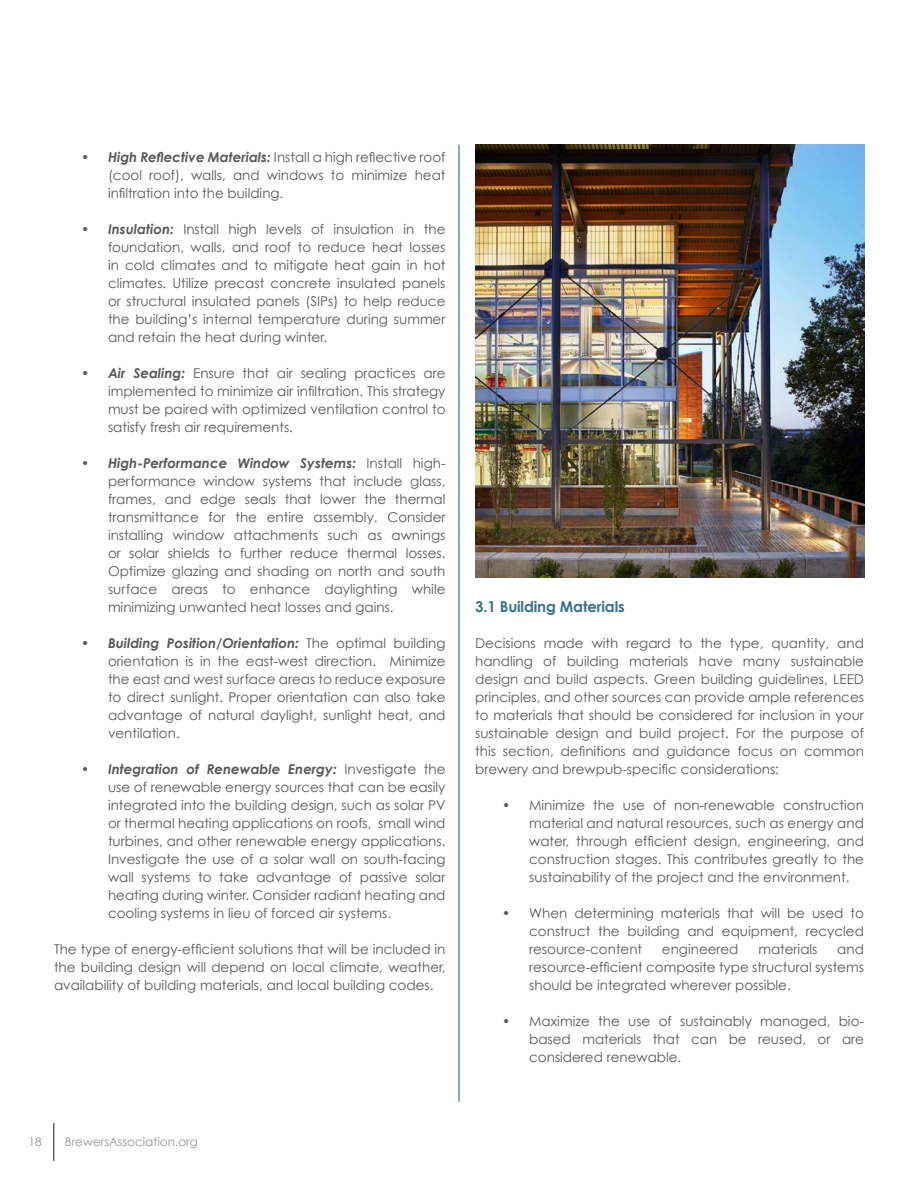
<style>
.page{position:relative;width:918px;height:1188px;background:#fff}
.page>*{position:absolute;margin:0;border:0;box-sizing:border-box;transform-origin:0 0}
.headers{font:700 15px "Century Gothic";letter-spacing:-.01em;color:#387291}
.text{font:13.5px/18px "Century Gothic";color:#57585a;text-align:justify}
.t1{font:12px "Century Gothic";color:#939598}
.s1{font-weight:700;font-style:italic}
</style>
<div class="page">
<hr style="left:54px;top:1123px;width:1px;height:38px;background:#231f20">
<hr style="left:459px;top:145px;width:1px;height:957px;background:#0c5c7b">
<img style="left:475px;top:145px;width:390px;height:433px">
<p class="text" style="left:108px;top:148px;width:339px;text-indent:-27px"><span class="s1">• High Reflective Materials:</span> Install a high reflective roof (cool roof), walls, and windows to minimize heat infiltration into the building.</p>
<p class="text" style="left:108px;top:220px;width:339px;text-indent:-27px"><span class="s1">• Insulation:</span> Install high levels of insulation in the foundation, walls, and roof to reduce heat losses in cold climates and to mitigate heat gain in hot climates. Utilize precast concrete insulated panels or structural insulated panels (SIPs) to help reduce the building’s internal temperature during summer and retain the heat during winter.</p>
<p class="text" style="left:108px;top:364px;width:339px;text-indent:-27px"><span class="s1">• Air Sealing:</span> Ensure that air sealing practices are implemented to minimize air infiltration. This strategy must be paired with optimized ventilation control to satisfy fresh air requirements.</p>
<p class="text" style="left:108px;top:454px;width:339px;text-indent:-27px"><span class="s1">• High-Performance Window Systems:</span> Install high&shy;performance window systems that include glass, frames, and edge seals that lower the thermal transmittance for the entire assembly. Consider installing window attachments such as awnings or solar shields to further reduce thermal losses.<br>Optimize glazing and shading on north and south surface areas to enhance daylighting while minimizing unwanted heat losses and gains.</p>
<p class="text" style="left:108px;top:634px;width:339px;text-indent:-27px"><span class="s1">• Building Position/Orientation:</span> The optimal building orientation is in the east-west direction. Minimize the east and west surface areas to reduce exposure to direct sunlight. Proper orientation can also take advantage of natural daylight, sunlight heat, and ventilation.</p>
<p class="text" style="left:108px;top:760px;width:339px;text-indent:-27px"><span class="s1">• Integration of Renewable Energy:</span> Investigate the use of renewable energy sources that can be easily integrated into the building design, such as solar PV or thermal heating applications on roofs, small wind turbines, and other renewable energy applications.<br>Investigate the use of a solar wall on south-facing wall systems to take advantage of passive solar heating during winter. Consider radiant heating and cooling systems in lieu of forced air systems.</p>
<p class="text" style="left:54px;top:940px;width:393px">The type of energy-efficient solutions that will be included in the building design will depend on local climate, weather, availability of building materials, and local building codes.</p>
<p class="headers" style="left:475px;top:597px;width:151px">3.1 Building Materials</p>
<p class="text" style="left:475px;top:634px;width:390px">Decisions made with regard to the type, quantity, and handling of building materials have many sustainable design and build aspects. Green building guidelines, LEED principles, and other sources can provide ample references to materials that should be considered for inclusion in your sustainable design and build project. For the purpose of this section, definitions and guidance focus on common brewery and brewpub-specific considerations:</p>
<p class="text" style="left:529px;top:796px;width:336px;text-indent:-27px">• Minimize the use of non-renewable construction material and natural resources, such as energy and water, through efficient design, engineering, and construction stages. This contributes greatly to the sustainability of the project and the environment.</p>
<p class="text" style="left:529px;top:904px;width:336px;text-indent:-27px">• When determining materials that will be used to construct the building and equipment, recycled resource-content</p>
<p class="text" style="left:662px;top:940px;width:78px">engineered</p>
<p class="text" style="left:758px;top:940px;width:61px">materials</p>
<p class="text" style="left:529px;top:940px;width:336px;text-indent:308px">and resource-efficient composite type structural systems should be integrated wherever possible.</p>
<p class="text" style="left:529px;top:1012px;width:336px;text-indent:-27px">• Maximize the use of sustainably managed, bio&shy;based materials that can be reused, or are considered renewable.</p>
<p class="t1" style="left:28px;top:1134px;width:15px">18</p>
<p class="t1" style="left:65px;top:1134px;width:135px">BrewersAssociation.org</p>
</div>
